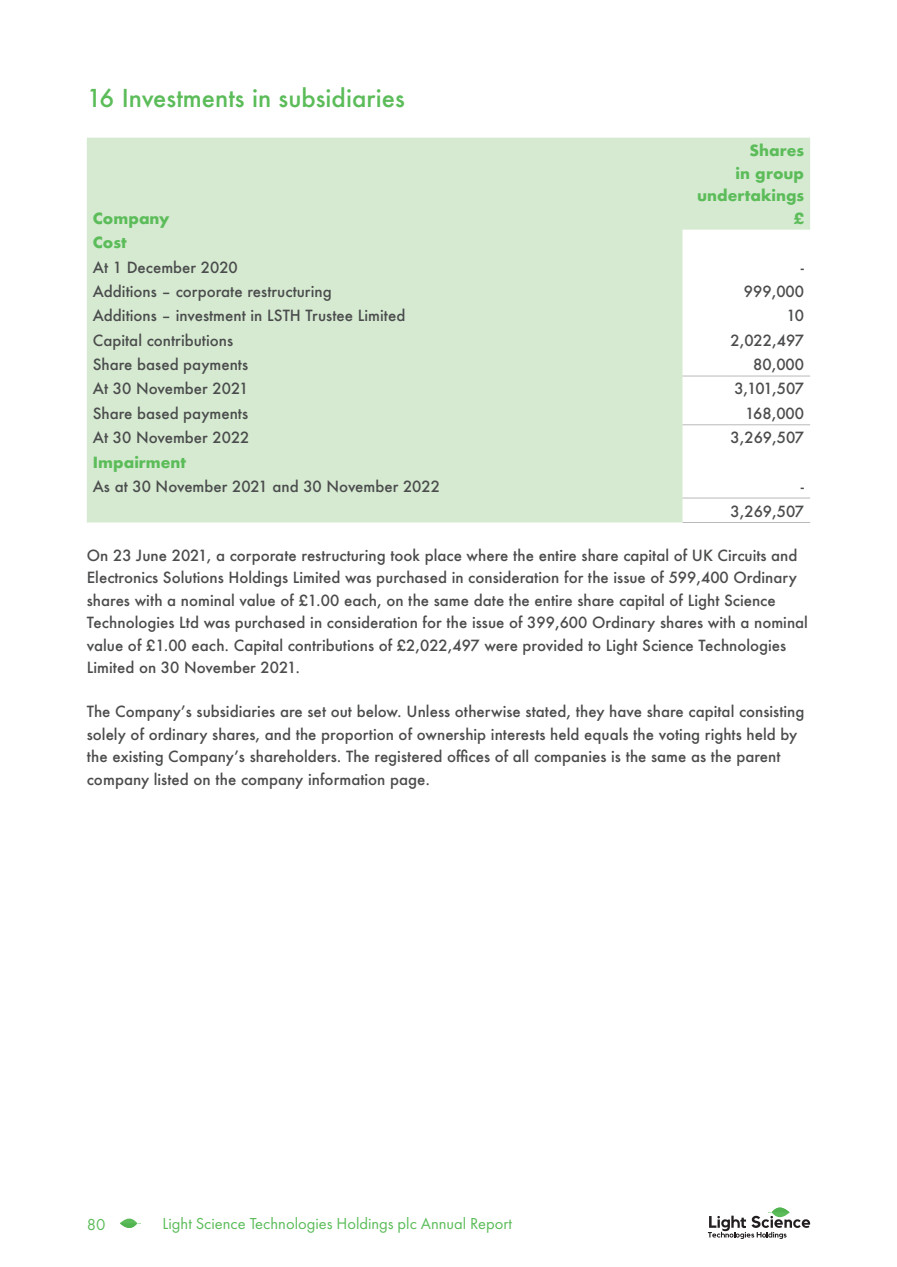
<style>
.page{position:relative;width:897px;height:1267px;background:#fff}
.page>*{position:absolute;margin:0;border:0;box-sizing:border-box;transform-origin:0 0}
.t1{font:500 24px "Futura";color:#5bbc59}
.t2{font:16.5px "Futura PT";color:#5bbc59}
.t3{font:500 15px/22.5px "Futura";color:#4b4c4d}
.t4{font:700 15px/22.5px "Futura";color:#5bbc59;text-align:right}
</style>
<div class="page">
<svg style="left:87px;top:138px;width:723px;height:384px;background:#daecd6"></svg>
<hr style="left:682px;top:498px;width:128px;height:1px;background:#b9b9b9">
<hr style="left:682px;top:522px;width:128px;height:1px;background:#b9b9b9">
<hr style="left:682px;top:376px;width:128px;height:1px;background:#b9b9b9">
<hr style="left:682px;top:424px;width:128px;height:1px;background:#b9b9b9">
<svg style="left:707px;top:1207px;width:103px;height:31px"></svg>
<svg style="left:120px;top:1218px;width:21px;height:9px"></svg>
<h1 class="t1" style="left:87px;top:81px;width:319px">16 Investments in subsidiaries</h1>
<p class="t4" style="left:93px;top:207px;width:78px">Company</p>
<p class="t4" style="left:697px;top:139px;width:108px">Shares<br>in group undertakings £</p>
<p class="t4" style="left:93px;top:231px;width:35px">Cost</p>
<p class="t3" style="left:93px;top:255px;width:146px">At 1 December 2020</p>
<p class="t3" style="left:800px;top:255px;width:5px">-</p>
<p class="t3" style="left:93px;top:280px;width:240px">Additions – corporate restructuring</p>
<p class="t3" style="left:743px;top:280px;width:62px">999,000</p>
<p class="t3" style="left:93px;top:304px;width:314px">Additions – investment in LSTH Trustee Limited</p>
<p class="t3" style="left:786px;top:304px;width:19px">10</p>
<p class="t3" style="left:93px;top:328px;width:142px">Capital contributions</p>
<p class="t3" style="left:730px;top:328px;width:75px">2,022,497</p>
<p class="t3" style="left:93px;top:353px;width:157px">Share based payments</p>
<p class="t3" style="left:753px;top:353px;width:52px">80,000</p>
<p class="t3" style="left:93px;top:377px;width:157px">At 30 November 2021</p>
<p class="t3" style="left:734px;top:377px;width:71px">3,101,507</p>
<p class="t3" style="left:93px;top:402px;width:157px">Share based payments</p>
<p class="t3" style="left:745px;top:402px;width:60px">168,000</p>
<p class="t3" style="left:93px;top:426px;width:158px">At 30 November 2022</p>
<p class="t3" style="left:730px;top:426px;width:75px">3,269,507</p>
<p class="t4" style="left:93px;top:451px;width:95px">Impairment</p>
<p class="t3" style="left:93px;top:475px;width:349px">As at 30 November 2021 and 30 November 2022</p>
<p class="t3" style="left:730px;top:474px;width:75px;line-height:24.5px;text-align:right">-<br>3,269,507</p>
<p class="t3" style="left:87px;top:543px;width:722px">On 23 June 2021, a corporate restructuring took place where the entire share capital of UK Circuits and Electronics Solutions Holdings Limited was purchased in consideration for the issue of 599,400 Ordinary shares with a nominal value of £1.00 each, on the same date the entire share capital of Light Science Technologies Ltd was purchased in consideration for the issue of 399,600 Ordinary shares with a nominal value of £1.00 each. Capital contributions of £2,022,497 were provided to Light Science Technologies Limited on 30 November 2021.</p>
<p class="t3" style="left:87px;top:700px;width:719px">The Company’s subsidiaries are set out below. Unless otherwise stated, they have share capital consisting solely of ordinary shares, and the proportion of ownership interests held equals the voting rights held by the existing Company’s shareholders. The registered offices of all companies is the same as the parent company listed on the company information page.</p>
<p class="t2" style="left:87px;top:1214px;width:20px">80</p>
<p class="t2" style="left:162px;top:1213px;width:351px">Light Science Technologies Holdings plc Annual Report</p>
</div>
